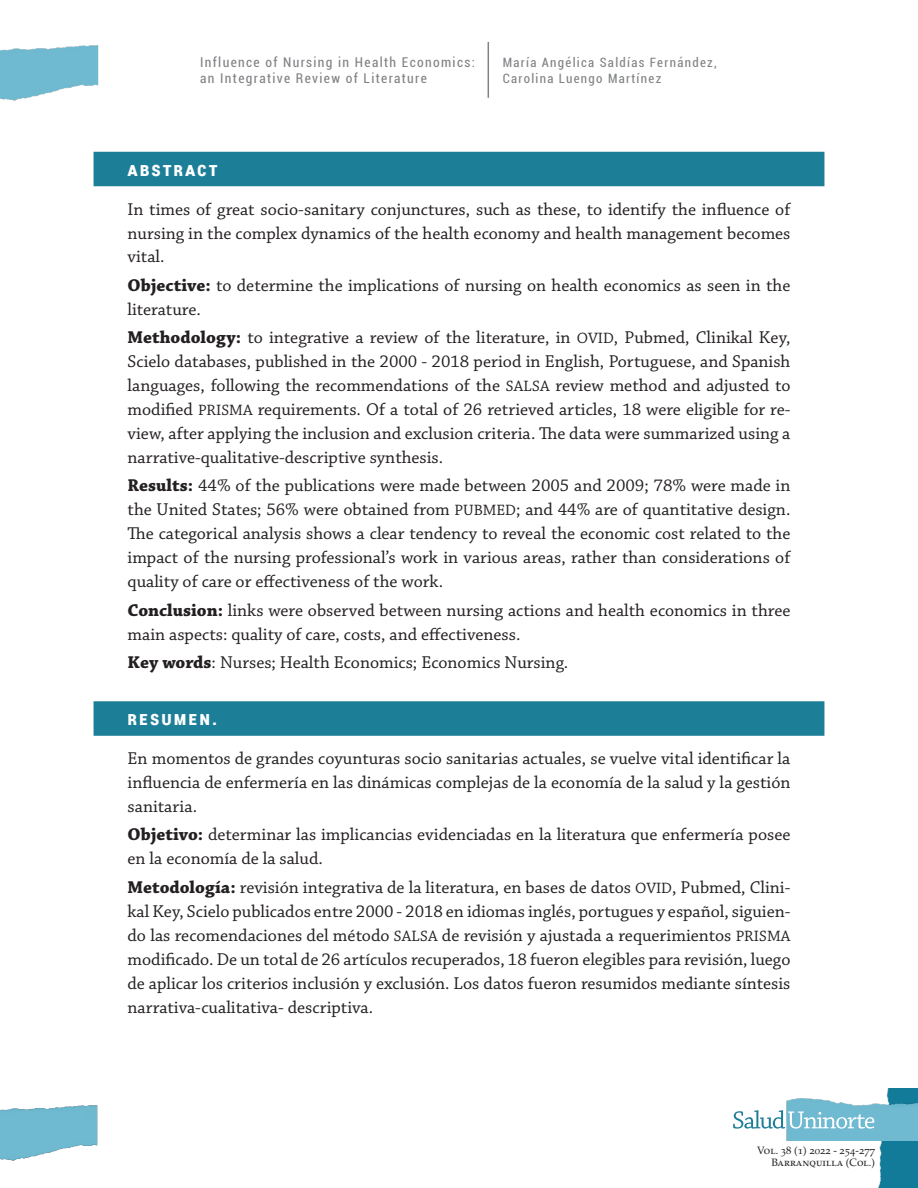
<style>
.page{position:relative;width:918px;height:1188px;background:#fff}
.page>*{position:absolute;margin:0;border:0;box-sizing:border-box;transform-origin:0 0}
.t1{font:700 19.5px "Roboto Condensed";letter-spacing:.1em;color:#fff}
.t2{font:18px/24px "Chaparral Pro";color:#231f20;text-align:justify}
.t3{font:condensed 13.5px/16.5px "Roboto";letter-spacing:.1em;color:#808285}
.t4{font:condensed 12.9px/15.9px "Roboto";letter-spacing:.1em;color:#808285}
.t5{font:10.65px/12.8px "Palatino LT Std";color:#231f20;text-align:right}
.s1{font-weight:700}
.s2{font-size:15.75px}
</style>
<div class="page">
<img style="left:0;top:1105px;width:98px;height:56px">
<img style="left:0;top:45px;width:99px;height:56px">
<img style="left:878px;top:1088px;width:40px;height:100px">
<img style="left:787px;top:1097px;width:131px;height:44px">
<svg style="left:733px;top:1110px;width:141px;height:19px"></svg>
<hr style="left:488px;top:42px;width:1px;height:56px;background:#808285">
<img style="left:0;top:1105px;width:1px;height:29px">
<div style="left:94px;top:152px;width:730px;height:34px;background:#1d7e98"></div>
<div style="left:94px;top:701px;width:730px;height:35px;background:#1d7e98"></div>
<p class="t3" style="left:200px;top:53px;width:276px">Influence of Nursing in Health Economics: an Integrative Review of Literature</p>
<p class="t4" style="left:503px;top:54px;width:215px">María Angélica Saldías Fernández,<br>Carolina Luengo Martínez</p>
<p class="t1" style="left:128px;top:155px;width:92px">ABSTRACT</p>
<p class="t2" style="left:128px;top:198px;width:664px">In times of great socio-sanitary conjunctures, such as these, to identify the influence of nursing in the complex dynamics of the health economy and health management becomes vital.</p>
<p class="t2" style="left:128px;top:274px;width:664px"><span class="s1">Objective:</span> to determine the implications of nursing on health economics as seen in the literature.</p>
<p class="t2" style="left:128px;top:326px;width:664px"><span class="s1">Methodology:</span> to integrative a review of the literature, in <span class="s2">OVID</span>, Pubmed, Clinikal Key, Scielo databases, published in the 2000 - 2018 period in English, Portuguese, and Spanish languages, following the recommendations of the <span class="s2">SALSA</span> review method and adjusted to modified <span class="s2">PRISMA</span> requirements. Of a total of 26 retrieved articles, 18 were eligible for re&shy;view, after applying the inclusion and exclusion criteria. The data were summarized using a narrative-qualitative-descriptive synthesis.</p>
<p class="t2" style="left:128px;top:474px;width:664px"><span class="s1">Results:</span> 44% of the publications were made between 2005 and 2009; 78% were made in the United States; 56% were obtained from <span class="s2">PUBMED</span>; and 44% are of quantitative design.<br>The categorical analysis shows a clear tendency to reveal the economic cost related to the impact of the nursing professional’s work in various areas, rather than considerations of quality of care or effectiveness of the work.</p>
<p class="t2" style="left:128px;top:599px;width:664px"><span class="s1">Conclusion:</span> links were observed between nursing actions and health economics in three main aspects: quality of care, costs, and effectiveness.</p>
<p class="t2" style="left:128px;top:651px;width:442px"><span class="s1">Key words</span>: Nurses; Health Economics; Economics Nursing.</p>
<p class="t1" style="left:128px;top:705px;width:91px">RESUMEN.</p>
<p class="t2" style="left:128px;top:747px;width:664px">En momentos de grandes coyunturas socio sanitarias actuales, se vuelve vital identificar la influencia de enfermería en las dinámicas complejas de la economía de la salud y la gestión sanitaria.</p>
<p class="t2" style="left:128px;top:823px;width:664px"><span class="s1">Objetivo:</span> determinar las implicancias evidenciadas en la literatura que enfermería posee en la economía de la salud.</p>
<p class="t2" style="left:128px;top:876px;width:664px"><span class="s1">Metodología:</span> revisión integrativa de la literatura, en bases de datos <span class="s2">OVID</span>, Pubmed, Clini&shy;kal Key, Scielo publicados entre 2000 - 2018 en idiomas inglés, portugues y español, siguien&shy;do las recomendaciones del método <span class="s2">SALSA</span> de revisión y ajustada a requerimientos <span class="s2">PRISMA </span>modificado. De un total de 26 artículos recuperados, 18 fueron elegibles para revisión, luego de aplicar los criterios inclusión y exclusión. Los datos fueron resumidos mediante síntesis narrativa-cualitativa- descriptiva.</p>
<p class="t5" style="left:757px;top:1144px;width:119px">Vol. 38 (1) 2022 - 254-277<br>Barranquilla (Col.)</p>
</div>
